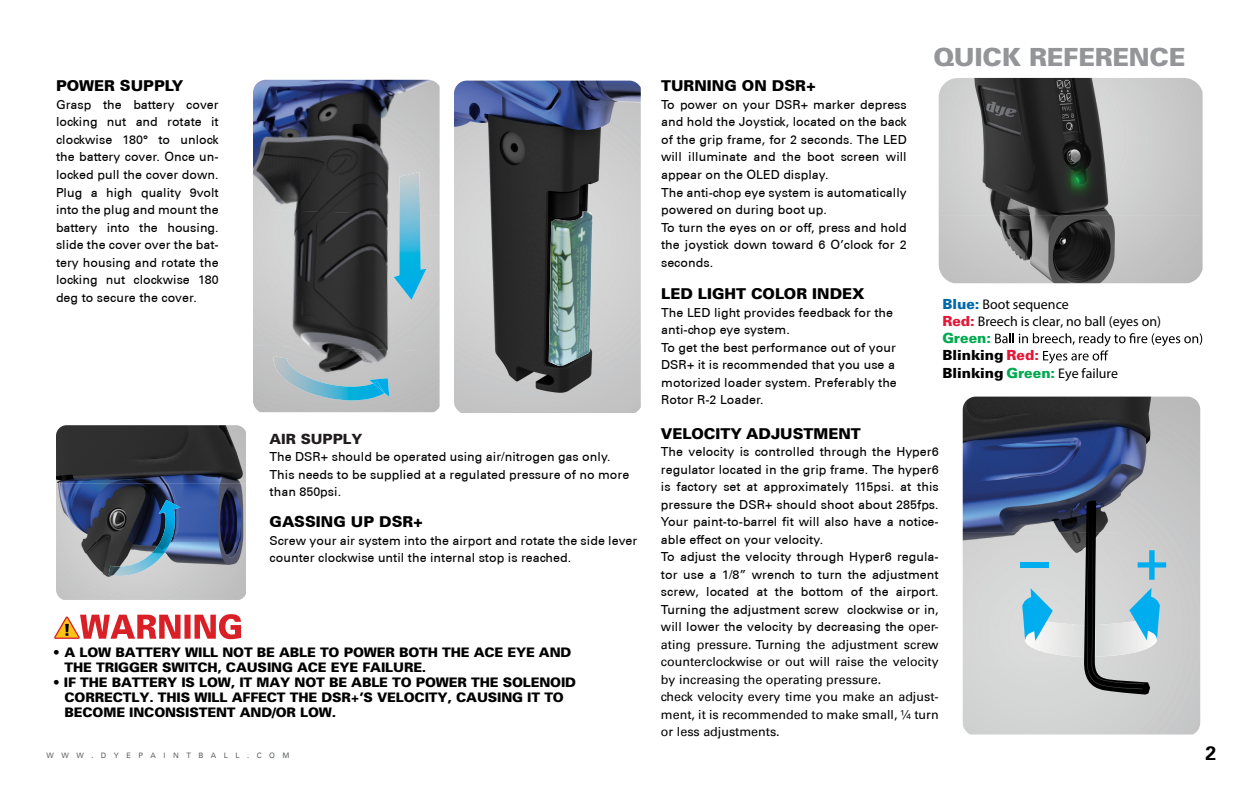
<style>
.page{position:relative;width:1260px;height:788px;background:#fff}
.page>*{position:absolute;margin:0;border:0;box-sizing:border-box;transform-origin:0 0}
.t1{font:900 25px "Univers";letter-spacing:-.01em;color:#939598}
.t2{font:700 19.5px "Univers";color:#000}
.t3{font:900 15px "Univers CE";color:#000}
.t4{font:900 15px "Univers LT";color:#000}
.t5{font:14px/17.2px "Myriad Pro";color:#000}
.t6{font:900 14px/17.2px "Univers";color:#000}
.t7{font:900 14px "Univers";color:#211d1e}
.t8{font:900 13.12px/15px "Univers";letter-spacing:-.01em;color:#000}
.t9{font:500 12.5px/17.5px "Univers CE";color:#000}
.t10{font:12.5px/17.5px "Univers LT";color:#000}
.t11{font:7.5px "Univers LT";letter-spacing:1em;color:#626466}
.s1{font-family:"Univers";font-weight:900;color:#0069aa}
.s2{font-family:"Univers";font-weight:900;color:#e31736}
.s3{color:#00a94f}
.s4{color:#e31736}
.s5{font-family:"Univers";font-weight:900}
.s6{font-family:"Univers";font-weight:900;color:#00a94f}
.s7{font-family:"Univers LT";font-weight:400}
</style>
<div class="page">
<svg style="left:995px;top:333px;width:207px;height:30px"></svg>
<svg style="left:54px;top:614px;width:187px;height:26px"></svg>
<img style="left:253px;top:80px;width:187px;height:129px">
<img style="left:253px;top:209px;width:187px;height:136px">
<img style="left:253px;top:345px;width:187px;height:67px">
<img style="left:394px;top:172px;width:32px;height:128px">
<img style="left:274px;top:356px;width:110px;height:44px">
<img style="left:369px;top:378px;width:20px;height:19px">
<svg style="left:373px;top:381px;width:11px;height:11px"></svg>
<img style="left:454px;top:81px;width:187px;height:332px">
<img style="left:549px;top:211px;width:44px;height:155px">
<img style="left:56px;top:425px;width:190px;height:175px">
<img style="left:109px;top:500px;width:71px;height:76px">
<img style="left:939px;top:78px;width:264px;height:205px">
<img style="left:963px;top:396px;width:237px;height:338px">
<div style="left:1021px;top:562px;width:28px;height:5px;background:#00aeef"></div>
<img style="left:1025px;top:617px;width:59px;height:40px">
<svg style="left:1022px;top:588px;width:31px;height:52px"></svg>
<svg style="left:1084px;top:499px;width:82px;height:195px"></svg>
<p class="t3" style="left:56px;top:77px;width:129px">POWER SUPPLY</p>
<p class="t9" style="left:56px;top:96px;width:164px;text-align:justify">Grasp the battery cover locking nut and rotate it clockwise 180° to unlock the battery cover. Once un&shy;locked pull the cover down.<br>Plug a high quality 9volt into the plug and mount the battery into the housing. slide the cover over the bat&shy;tery housing and rotate the locking nut clockwise 180 deg to secure the cover.</p>
<p class="t7" style="left:269px;top:430px;width:94px">AIR SUPPLY</p>
<p class="t9" style="left:270px;top:448px;width:361px">The DSR+ should be operated using air/nitrogen gas only.<br>This needs to be supplied at a regulated pressure of no more than 850psi.</p>
<p class="t3" style="left:270px;top:513px;width:155px">GASSING UP DSR+</p>
<p class="t9" style="left:270px;top:532px;width:369px">Screw your air system into the airport and rotate the side lever counter clockwise until the internal stop is reached.</p>
<p class="t8" style="left:65px;top:644px;width:508px;text-indent:-11px">• A LOW BATTERY WILL NOT BE ABLE TO POWER BOTH THE ACE EYE AND<br>THE TRIGGER SWITCH, CAUSING ACE EYE FAILURE.</p>
<p class="t8" style="left:65px;top:674px;width:513px;text-indent:-11px">• IF THE BATTERY IS LOW, IT MAY NOT BE ABLE TO POWER THE SOLENOID<br>CORRECTLY. THIS WILL AFFECT THE DSR+’S VELOCITY, CAUSING IT TO<br>BECOME INCONSISTENT AND/OR LOW.</p>
<p class="t3" style="left:661px;top:77px;width:156px">TURNING ON DSR+</p>
<p class="t9" style="left:661px;top:96px;width:247px">To power on your DSR+ marker depress and hold the Joystick, located on the back of the grip frame, for 2 seconds. The LED will illuminate and the boot screen will appear on the OLED display.<br>The anti-chop eye system is automatically powered on during boot up.<br>To turn the eyes on or off, press and hold the joystick down toward 6 O’clock for 2 seconds.</p>
<h1 class="t1" style="left:933px;top:41px;width:254px">QUICK REFERENCE</h1>
<p class="t4" style="left:661px;top:284px;width:205px">LED LIGHT COLOR INDEX</p>
<p class="t9" style="left:661px;top:304px;width:237px">The LED light provides feedback for the anti-chop eye system.<br>To get the best performance out of your<br>DSR+ it is recommended that you use a motorized loader system. Preferably the<br>Rotor R-2 Loader.</p>
<p class="t5" style="left:942px;top:295px;width:220px"><span class="s1">Blue:</span> Boot sequence<br><span class="s2">Red:</span> Breech is clear, no ball (eyes on)</p>
<p class="t6" style="left:942px;top:329px;width:98px"><span class="s3">Green:<br></span>Blinking <span class="s4">Red:</span></p>
<p class="t5" style="left:942px;top:364px;width:177px"><span class="s5">Blinking</span> <span class="s6">Green:</span> Eye failure</p>
<p class="t4" style="left:661px;top:423px;width:201px">VELOCITY ADJUSTMENT</p>
<p class="t9" style="left:661px;top:443px;width:279px">The velocity is controlled through the Hyper6 regulator located in the grip frame. The hyper6 is factory set at approximately 115psi. at this pressure the DSR+ should shoot about 285fps.<br>Your paint-to-barrel fit will also have a notice&shy;able effect on your velocity.<br>To adjust the velocity through Hyper6 regula&shy;tor use a 1/8” wrench to turn the adjustment screw, located at the bottom of the airport.<br>Turning the adjustment screw clockwise or in, will lower the velocity by decreasing the <span class="s7">oper-</span></p>
<p class="t10" style="left:661px;top:635px;width:279px">ating pressure. Turning the adjustment screw counterclockwise or out will raise the velocity by increasing the operating pressure.<br>check velocity every time you make an adjust&shy;ment, it is recommended to make small, ¼ turn or less adjustments.</p>
<p class="t11" style="left:46px;top:751px;width:245px">WWW.DYEPAINTBALL.COM</p>
<h2 class="t2" style="left:1206px;top:740px;width:12px">2</h2>
</div>
